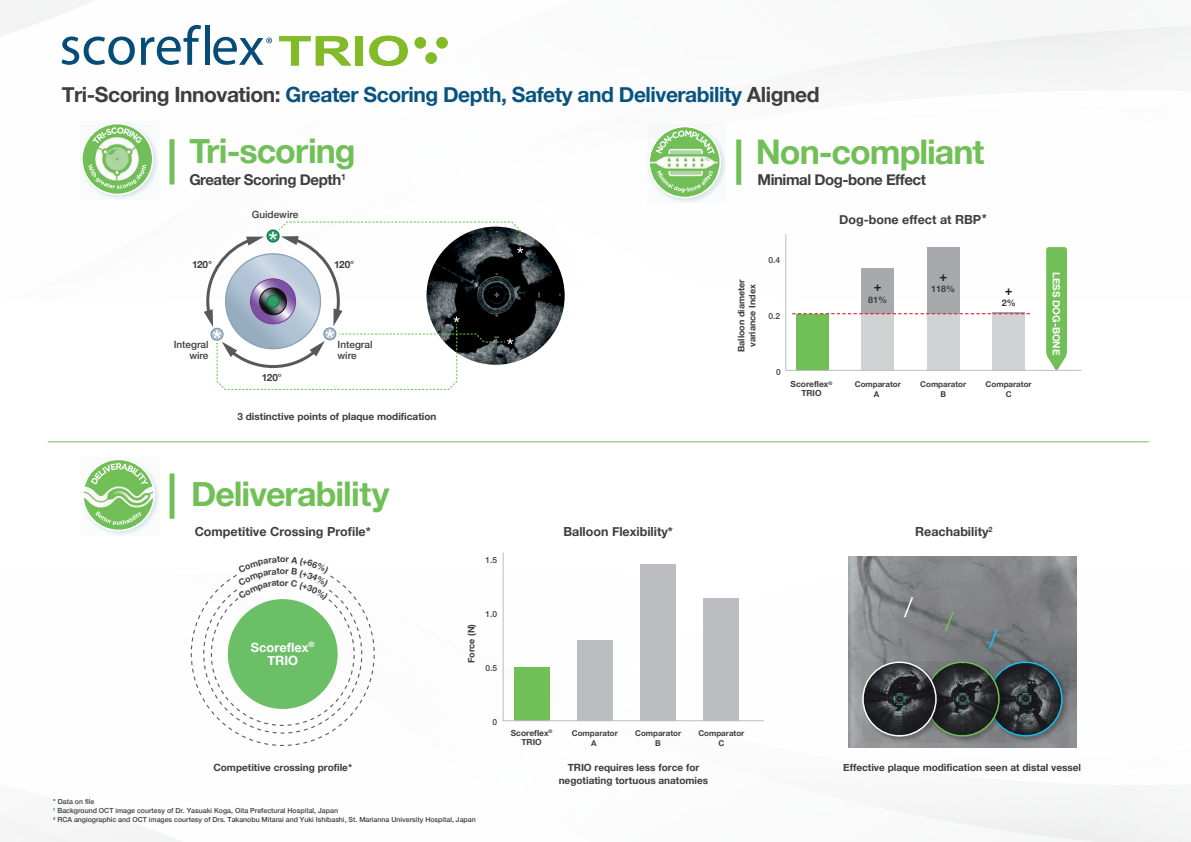
<style>
.page{position:relative;width:1191px;height:842px;background:#fff}
.page>*{position:absolute;margin:0;border:0;box-sizing:border-box;transform-origin:0 0}
.t1{font:700 34px "Helvetica Neue";letter-spacing:-.03em;color:#71c057}
.t2{font:700 21px "Helvetica Neue";letter-spacing:-.02em;color:#08537f}
.t3{font:700 15px "Helvetica Neue";letter-spacing:-.03em;color:#3e3e3f}
.t4{font:700 13px "Helvetica Neue";color:#231f20}
.t5{font:700 12.8px/13.8px "Helvetica Neue";color:#fff;text-align:center}
.t6{font:700 12.5px "Helvetica Neue";color:#3e3e3f}
.t7{font:700 10px/13px "Helvetica Neue";color:#3e3e3f;text-align:center}
.t8{font:500 10px/11px "Helvetica Neue";letter-spacing:-.005em;color:#3e3e3f}
.t9{font:700 10px "Helvetica Neue";color:#fff}
.t10{font:700 9px "Helvetica Neue";color:#3e3e3f}
.t11{font:700 8.4px/9px "Helvetica Neue";color:#3e3e3f;text-align:center}
.t12{font:500 8.4px "Helvetica Neue";color:#3e3e3f}
.t13{font:700 8px/9.6px "Helvetica Neue";color:#3e3e3f;text-align:center}
.t14{font:700 7.3px "Helvetica Neue";color:#3e3e3f}
.t15{font:500 7px/8.4px "Helvetica Neue";color:#3e3e3f}
.s1{color:#3e3e3f}
</style>
<div class="page">
<img style="left:0;top:0;width:1191px;height:302px">
<img style="left:2px;top:574px;width:1189px;height:268px">
<svg style="left:62px;top:37px;width:73px;height:28px"></svg>
<svg style="left:141px;top:25px;width:60px;height:40px"></svg>
<div style="left:205px;top:26px;width:5px;height:39px;background:#064c79"></div>
<svg style="left:213px;top:37px;width:59px;height:28px"></svg>
<svg style="left:279px;top:36px;width:31px;height:30px"></svg>
<svg style="left:316px;top:36px;width:35px;height:30px"></svg>
<div style="left:355px;top:36px;width:8px;height:30px;background:#82bb27"></div>
<svg style="left:369px;top:36px;width:39px;height:30px"></svg>
<div style="left:414px;top:37px;width:12px;height:11px;background:#82bb27;border-radius:50%"></div>
<div style="left:436px;top:37px;width:12px;height:11px;background:#82bb27;border-radius:50%"></div>
<div style="left:425px;top:52px;width:12px;height:12px;background:#82bb27;border-radius:50%"></div>
<img style="left:849px;top:557px;width:227px;height:190px">
<svg style="left:987px;top:627px;width:12px;height:24px"></svg>
<svg style="left:943px;top:609px;width:12px;height:24px"></svg>
<svg style="left:902px;top:595px;width:12px;height:24px"></svg>
<svg style="left:1005px;top:661px;width:63px;height:81px"></svg>
<img style="left:1005px;top:662px;width:57px;height:74px">
<svg style="left:942px;top:661px;width:63px;height:81px"></svg>
<img style="left:942px;top:662px;width:57px;height:74px">
<svg style="left:862px;top:661px;width:80px;height:81px"></svg>
<img style="left:863px;top:662px;width:73px;height:74px">
<div style="left:862px;top:661px;width:74px;height:75px;border:1px solid #fff;border-radius:50%"></div>
<div style="left:169px;top:473px;width:5px;height:46px;background:#71c057"></div>
<svg style="left:82px;top:479px;width:77px;height:56px"></svg>
<img style="left:83px;top:460px;width:71px;height:70px">
<div style="left:82px;top:459px;width:73px;height:72px;border:2px solid #fff;border-radius:50%"></div>
<svg style="left:95px;top:511px;width:46px;height:14px"></svg>
<svg style="left:91px;top:463px;width:57px;height:22px"></svg>
<hr style="left:48px;top:441px;width:1101px;height:1px;background:#71c057">
<div style="left:736px;top:140px;width:5px;height:45px;background:#71c057"></div>
<svg style="left:647px;top:125px;width:79px;height:78px"></svg>
<img style="left:649px;top:127px;width:71px;height:70px">
<div style="left:648px;top:126px;width:73px;height:72px;border:2px solid #fff;border-radius:50%"></div>
<svg style="left:657px;top:170px;width:56px;height:23px"></svg>
<svg style="left:656px;top:130px;width:58px;height:24px"></svg>
<div style="left:169px;top:139px;width:5px;height:45px;background:#71c057"></div>
<svg style="left:80px;top:122px;width:79px;height:78px"></svg>
<img style="left:82px;top:124px;width:71px;height:70px;border-radius:34px">
<div style="left:81px;top:123px;width:72px;height:72px;border:2px solid #fff;border-radius:50%"></div>
<svg style="left:88px;top:164px;width:59px;height:25px"></svg>
<svg style="left:92px;top:127px;width:50px;height:16px"></svg>
<img style="left:426px;top:227px;width:138px;height:138px;border-radius:69px">
<svg style="left:204px;top:221px;width:319px;height:169px"></svg>
<svg style="left:784px;top:233px;width:298px;height:138px"></svg>
<svg style="left:502px;top:552px;width:262px;height:170px"></svg>
<svg style="left:191px;top:562px;width:184px;height:184px"></svg>
<h2 class="t2" style="left:62px;top:78px;width:759px"><span class="s1">Tri-Scoring Innovation:</span> Greater Scoring Depth, Safety and Deliverability <span class="s1">Aligned</span></h2>
<h1 class="t1" style="left:189px;top:125px;width:168px">Tri-scoring</h1>
<h3 class="t3" style="left:189px;top:167px;width:158px">Greater Scoring Depth<sup>1</sup></h3>
<h3 class="t8" style="left:252px;top:208px;width:48px">Guidewire</h3>
<h3 class="t7" style="left:192px;top:258px;width:22px">120°</h3>
<h3 class="t7" style="left:334px;top:258px;width:22px">120°</h3>
<h3 class="t8" style="left:174px;top:338px;width:36px">Integral</h3>
<h3 class="t8" style="left:189px;top:349px;width:21px">wire</h3>
<h3 class="t8" style="left:337px;top:338px;width:36px">Integral wire</h3>
<h3 class="t7" style="left:262px;top:371px;width:22px">120°</h3>
<h3 class="t7" style="left:237px;top:410px;width:200px">3 distinctive points of plaque modification</h3>
<h1 class="t1" style="left:756px;top:126px;width:230px">Non-compliant</h1>
<h3 class="t3" style="left:757px;top:168px;width:170px">Minimal Dog-bone Effect</h3>
<h3 class="t6" style="left:839px;top:210px;width:149px">Dog-bone effect at RBP*</h3>
<p class="t10" style="left:734px;top:352px;width:75px;rotate:-90deg">Balloon diameter</p>
<p class="t10" style="left:745px;top:347px;width:64px;rotate:-90deg">variance Index</p>
<p class="t12" style="left:768px;top:253px;width:13px">0.4</p>
<p class="t12" style="left:768px;top:309px;width:13px">0.2</p>
<h3 class="t4" style="left:874px;top:277px;width:9px">+</h3>
<p class="t10" style="left:868px;top:292px;width:21px">81%</p>
<h3 class="t4" style="left:939px;top:266px;width:9px">+</h3>
<p class="t10" style="left:931px;top:282px;width:26px">118%</p>
<h3 class="t4" style="left:1004px;top:280px;width:9px">+</h3>
<p class="t10" style="left:1001px;top:296px;width:16px">2%</p>
<p class="t12" style="left:776px;top:365px;width:6px">0</p>
<p class="t11" style="left:790px;top:380px;width:43px">Scoreflex<sup>®<br></sup>TRIO</p>
<p class="t13" style="left:920px;top:380px;width:48px">Comparator<br>B</p>
<p class="t13" style="left:985px;top:380px;width:48px">Comparator<br>C</p>
<p class="t13" style="left:854px;top:380px;width:48px">Comparator<br>A</p>
<h3 class="t9" style="left:1064px;top:272px;width:85px;rotate:90deg">LESS DOG-BONE</h3>
<h1 class="t1" style="left:191px;top:467px;width:200px">Deliverability</h1>
<h3 class="t6" style="left:195px;top:522px;width:178px">Competitive Crossing Profile*</h3>
<p class="t14" style="left:988px;top:524px;width:6px">2</p>
<h3 class="t6" style="left:563px;top:522px;width:111px">Balloon Flexibility*</h3>
<h3 class="t6" style="left:915px;top:522px;width:75px">Reachability</h3>
<p class="t12" style="left:485px;top:553px;width:13px">1.5</p>
<h3 class="t5" style="left:251px;top:640px;width:65px">Scoreflex<sup>®<br></sup>TRIO</h3>
<p class="t10" style="left:464px;top:663px;width:41px;rotate:-90deg">Force (N)</p>
<p class="t12" style="left:485px;top:607px;width:13px">1.0</p>
<p class="t12" style="left:485px;top:661px;width:13px">0.5</p>
<p class="t12" style="left:492px;top:715px;width:6px">0</p>
<p class="t11" style="left:511px;top:729px;width:43px">Scoreflex<sup>®<br></sup>TRIO</p>
<p class="t13" style="left:635px;top:729px;width:48px">Comparator<br>B</p>
<p class="t13" style="left:698px;top:729px;width:48px">Comparator<br>C</p>
<p class="t13" style="left:572px;top:729px;width:48px">Comparator<br>A</p>
<p class="t15" style="left:53px;top:797px;width:43px">* Data on file</p>
<h3 class="t7" style="left:213px;top:761px;width:140px">Competitive crossing profile*</h3>
<h3 class="t7" style="left:843px;top:761px;width:239px">Effective plaque modification seen at distal vessel</h3>
<h3 class="t7" style="left:558px;top:761px;width:151px">TRIO requires less force for negotiating tortuous anatomies</h3>
<p class="t15" style="left:53px;top:806px;width:424px"><sup>1</sup> Background OCT image courtesy of Dr. Yasuaki Koga, Oita Prefectural Hospital, Japan<br><sup>2</sup> RCA angiographic and OCT images courtesy of Drs. Takanobu Mitarai and Yuki Ishibashi, St. Marianna University Hospital, Japan</p>
</div>
